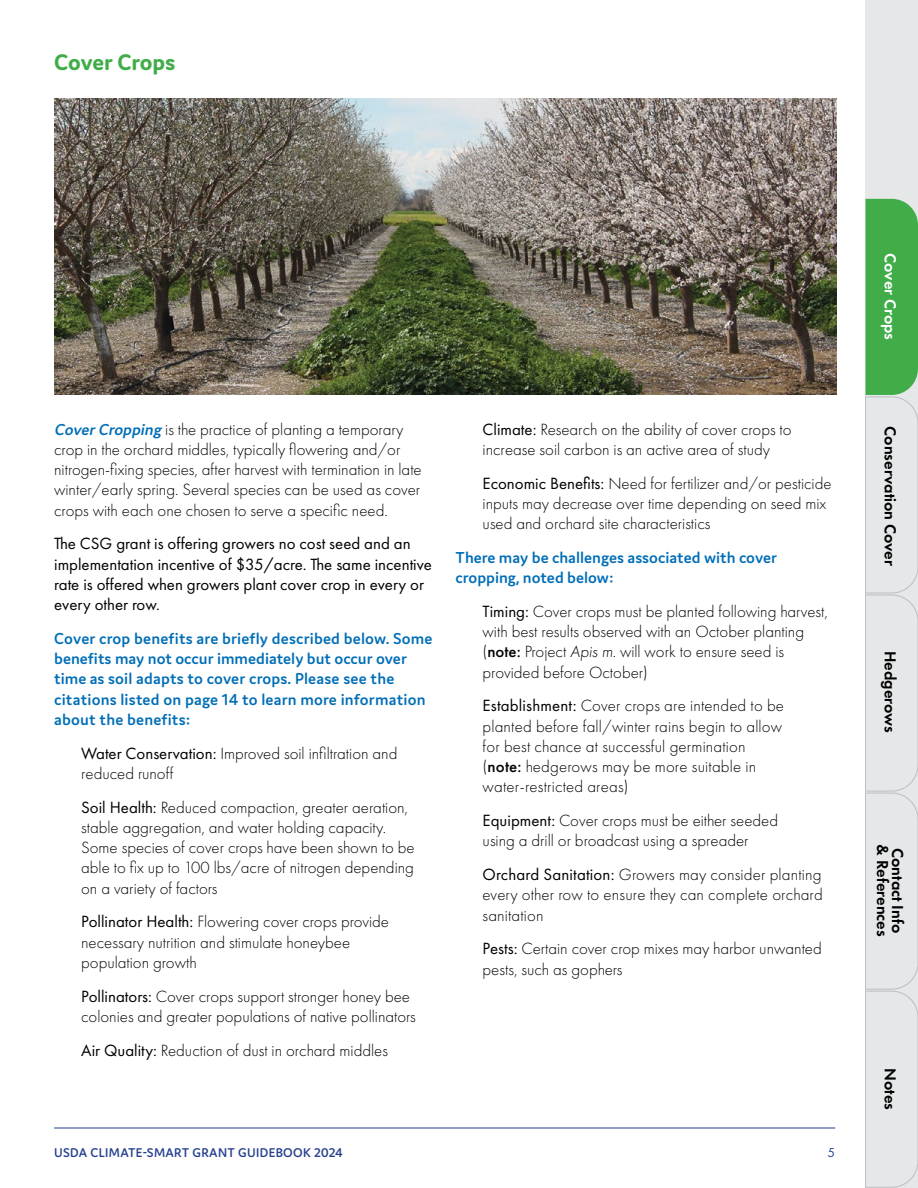
<style>
.page{position:relative;width:918px;height:1188px;background:#fff}
.page>*{position:absolute;margin:0;border:0;box-sizing:border-box;transform-origin:0 0}
.t1{font:700 24px "Domus";color:#41ad49}
.t2{font:300 16.8px/20.2px "Futura PT";color:#000}
.t3{font:600 16.8px/20.2px "Domus";letter-spacing:.005em;color:#006eb7}
.t4{font:16.8px/20.2px "Futura PT";color:#000}
.t5{font:600 16.5px "Futura PT";color:#000}
.t6{font:600 16.5px "Futura PT";letter-spacing:-.005em;color:#fff}
.t7{font:600 13.5px "Domus";letter-spacing:.025em;color:#25408f}
.t8{font:13.35px "Futura PT";color:#25408f}
.s1{font-family:"Domus";font-weight:600;font-style:italic;color:#006eb7}
.s2{font-weight:400}
.s3{font-weight:500}
.s4{font-style:italic}
</style>
<div class="page">
<img style="left:54px;top:99px;width:783px;height:296px">
<div style="left:866px;top:0;width:52px;height:1188px;background:#e6e7e8"></div>
<svg style="left:865px;top:199px;width:53px;height:989px"></svg>
<hr style="left:54px;top:1128px;width:781px;height:1px;background:#25408f">
<h2 class="t1" style="left:54px;top:49px;width:123px">Cover Crops</h2>
<p class="t2" style="left:54px;top:419px;width:369px"><span class="s1">CoverCropping</span> is the practice of planting a temporary crop in the orchard middles, typically flowering and/or nitrogen-fixing species, after harvest with termination in late winter/early spring. Several species can be used as cover crops with each one chosen to serve a specific need.</p>
<p class="t4" style="left:54px;top:534px;width:379px">The CSG grant is offering growers no cost seed and an implementation incentive of $35/acre. The same incentive rate is offered when growers plant cover crop in every or every other row.</p>
<p class="t3" style="left:54px;top:628px;width:380px">Cover crop benefits are briefly described below. Some benefits may not occur immediately but occur over time as soil adapts to cover crops. Please see the citations listed on page 14 to learn more information about the benefits:</p>
<p class="t2" style="left:81px;top:743px;width:318px"><span class="s2">Water Conservation:</span> Improved soil infiltration and reduced runoff</p>
<p class="t2" style="left:81px;top:797px;width:335px"><span class="s2">Soil Health:</span> Reduced compaction, greater aeration, stable aggregation, and water holding capacity.<br>Some species of cover crops have been shown to be able to fix up to 100 lbs/acre of nitrogen depending on a variety of factors</p>
<p class="t2" style="left:81px;top:912px;width:309px"><span class="s2">Pollinator Health:</span> Flowering cover crops provide necessary nutrition and stimulate honeybee population growth</p>
<p class="t2" style="left:81px;top:986px;width:336px"><span class="s2">Pollinators:</span> Cover crops support stronger honey bee colonies and greater populations of native pollinators</p>
<p class="t2" style="left:81px;top:1040px;width:308px"><span class="s2">Air Quality:</span> Reduction of dust in orchard middles</p>
<p class="t2" style="left:483px;top:419px;width:311px"><span class="s2">Climate:</span> Research on the ability of cover crops to increase soil carbon is an active area of study</p>
<p class="t2" style="left:483px;top:473px;width:350px"><span class="s2">Economic Benefits:</span> Need for fertilizer and/or pesticide inputs may decrease over time depending on seed mix used and orchard site characteristics</p>
<h3 class="t3" style="left:456px;top:547px;width:323px">There may be challenges associated with cover cropping, noted below:</h3>
<p class="t2" style="left:483px;top:601px;width:347px"><span class="s2">Timing:</span> Cover crops must be planted following harvest, with best results observed with an October planting (<span class="s3">note:</span> Project <span class="s4">Apis m</span>. will work to ensure seed is provided before October)</p>
<p class="t2" style="left:483px;top:696px;width:303px"><span class="s2">Establishment:</span> Cover crops are intended to be planted before fall/winter rains begin to allow for best chance at successful germination (<span class="s3">note:</span> hedgerows may be more suitable in water-restricted areas)</p>
<p class="t2" style="left:483px;top:811px;width:297px"><span class="s2">Equipment:</span> Cover crops must be either seeded using a drill or broadcast using a spreader</p>
<p class="t2" style="left:483px;top:865px;width:342px;text-align:justify"><span class="s2">Orchard Sanitation:</span> Growers may consider planting every other row to ensure they can complete orchard sanitation</p>
<p class="t2" style="left:483px;top:939px;width:341px"><span class="s2">Pests:</span> Certain cover crop mixes may harbor unwanted pests, such as gophers</p>
<p class="t7" style="left:54px;top:1145px;width:290px">USDA CLIMATE-SMART GRANT GUIDEBOOK 2024</p>
<p class="t8" style="left:828px;top:1145px;width:9px">5</p>
<p class="t6" style="left:901px;top:253px;width:88px;rotate:90deg">Cover Crops</p>
<p class="t5" style="left:901px;top:426px;width:141px;rotate:90deg">Conservation Cover</p>
<p class="t5" style="left:901px;top:651px;width:83px;rotate:90deg">Hedgerows</p>
<p class="t5" style="left:893px;top:844px;width:94px;rotate:90deg">&amp; References</p>
<p class="t5" style="left:908px;top:848px;width:87px;rotate:90deg">Contact Info</p>
<p class="t5" style="left:901px;top:1068px;width:43px;rotate:90deg">Notes</p>
</div>
